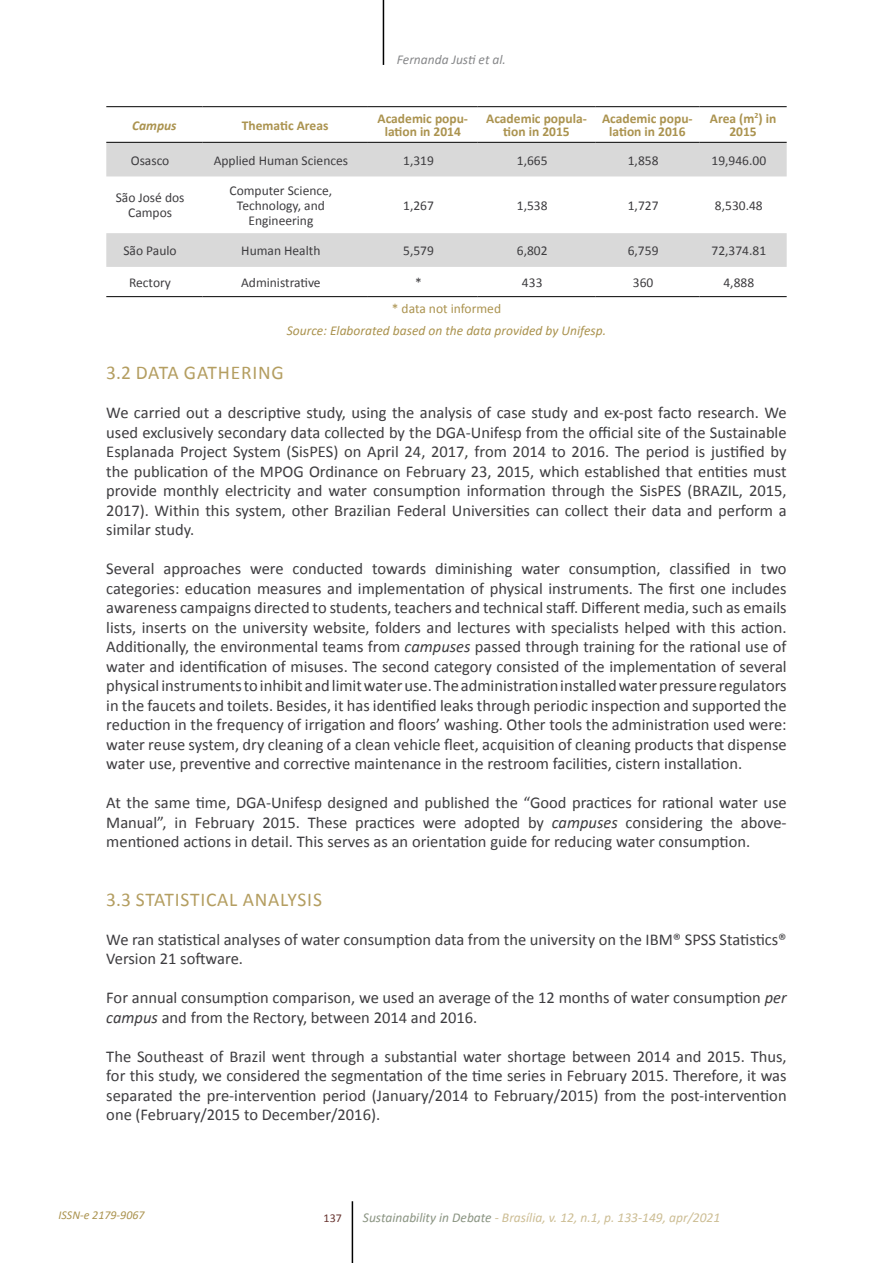
<style>
.page{position:relative;width:893px;height:1263px;background:#fff}
.page>*{position:absolute;margin:0;border:0;box-sizing:border-box;transform-origin:0 0}
.t1{font:19.5px "Calibri";letter-spacing:.04em;color:#b49e61}
.t2{font:16.5px/19.5px "Calibri";color:#3e3d40;text-align:justify}
.t3{font:13.5px/15px "Calibri";color:#3e3d40;text-align:center}
.t4{font:700 13.5px/13.5px "Calibri";color:#ab934f;text-align:center}
.t5{font:italic 13.5px "Calibri";color:#cdbe95}
.t6{font:italic 13.5px "Calibri";color:#ab934f}
.t7{font:italic 13.5px "Calibri";color:#87888a}
.t8{font:13.5px "Calibri";color:#ab934f}
.t9{font:italic 700 13.5px "Calibri";color:#ab934f}
.t10{font:italic 12px "Calibri";color:#ab934f}
.t11{font:12px "Calibri";color:#673430}
.s1{font-style:italic}
.s2{color:#8b9583}
</style>
<div class="page">
<hr style="left:383px;top:0;width:1px;height:65px;background:#000">
<hr style="left:352px;top:1201px;width:1px;height:62px;background:#000">
<svg style="left:106px;top:143px;width:681px;height:124px;fill:#d9d9d9"></svg>
<hr style="left:106px;top:106px;width:96px;height:1px;background:#000">
<hr style="left:202px;top:106px;width:166px;height:1px;background:#000">
<hr style="left:368px;top:106px;width:110px;height:1px;background:#000">
<hr style="left:478px;top:106px;width:117px;height:1px;background:#000">
<hr style="left:595px;top:106px;width:104px;height:1px;background:#000">
<hr style="left:699px;top:106px;width:88px;height:1px;background:#000">
<hr style="left:106px;top:142px;width:96px;height:1px;background:#000">
<hr style="left:202px;top:142px;width:166px;height:1px;background:#000">
<hr style="left:368px;top:142px;width:110px;height:1px;background:#000">
<hr style="left:478px;top:142px;width:117px;height:1px;background:#000">
<hr style="left:595px;top:142px;width:104px;height:1px;background:#000">
<hr style="left:699px;top:142px;width:88px;height:1px;background:#000">
<hr style="left:106px;top:296px;width:96px;height:1px;background:#000">
<hr style="left:202px;top:296px;width:166px;height:1px;background:#000">
<hr style="left:368px;top:296px;width:110px;height:1px;background:#000">
<hr style="left:478px;top:296px;width:117px;height:1px;background:#000">
<hr style="left:595px;top:296px;width:104px;height:1px;background:#000">
<hr style="left:699px;top:296px;width:88px;height:1px;background:#000">
<p class="t7" style="left:397px;top:51px;width:111px">Fernanda Justi et al.</p>
<p class="t9" style="left:132px;top:116px;width:46px">Campus</p>
<p class="t4" style="left:242px;top:118px;width:88px">Thematic Areas</p>
<p class="t4" style="left:378px;top:111px;width:92px">Academic popu&shy;lation in 2014</p>
<p class="t4" style="left:486px;top:111px;width:102px">Academic popula&shy;tion in 2015</p>
<p class="t4" style="left:602px;top:111px;width:92px">Academic popu&shy;lation in 2016</p>
<p class="t4" style="left:710px;top:111px;width:68px">Area (m<sup>2</sup>) in<br>2015</p>
<p class="t3" style="left:131px;top:153px;width:40px">Osasco</p>
<p class="t3" style="left:214px;top:153px;width:136px">Applied Human Sciences</p>
<p class="t3" style="left:403px;top:153px;width:32px">1,319</p>
<p class="t3" style="left:517px;top:153px;width:32px">1,665</p>
<p class="t3" style="left:628px;top:153px;width:32px">1,858</p>
<p class="t3" style="left:711px;top:153px;width:56px">19,946.00</p>
<p class="t3" style="left:116px;top:190px;width:70px">São José dos<br>Campos</p>
<p class="t3" style="left:230px;top:183px;width:104px">Computer Science,<br>Technology, and<br>Engineering</p>
<p class="t3" style="left:403px;top:198px;width:32px">1,267</p>
<p class="t3" style="left:517px;top:198px;width:32px">1,538</p>
<p class="t3" style="left:628px;top:198px;width:32px">1,727</p>
<p class="t3" style="left:715px;top:198px;width:49px">8,530.48</p>
<p class="t3" style="left:123px;top:243px;width:55px">São Paulo</p>
<p class="t3" style="left:241px;top:243px;width:81px">Human Health</p>
<p class="t3" style="left:403px;top:243px;width:32px">5,579</p>
<p class="t3" style="left:517px;top:243px;width:32px">6,802</p>
<p class="t3" style="left:628px;top:243px;width:32px">6,759</p>
<p class="t3" style="left:711px;top:243px;width:56px">72,374.81</p>
<p class="t3" style="left:129px;top:275px;width:43px">Rectory</p>
<p class="t3" style="left:241px;top:275px;width:81px">Administrative</p>
<p class="t3" style="left:415px;top:275px;width:8px">*</p>
<p class="t3" style="left:522px;top:275px;width:22px">433</p>
<p class="t3" style="left:633px;top:275px;width:22px">360</p>
<p class="t3" style="left:723px;top:275px;width:32px">4,888</p>
<p class="t8" style="left:392px;top:300px;width:111px">* data not informed</p>
<p class="t6" style="left:287px;top:321px;width:321px">Source: Elaborated based on the data provided by Unifesp.</p>
<p class="t1" style="left:106px;top:361px;width:179px">3.2 DATA GATHERING</p>
<p class="t2" style="left:106px;top:403px;width:682px">We carried out a descriptive study, using the analysis of case study and ex-post facto research. We used exclusively secondary data collected by the DGA-Unifesp from the official site of the Sustainable Esplanada Project System (SisPES) on April 24, 2017, from 2014 to 2016. The period is justified by the publication of the MPOG Ordinance on February 23, 2015, which established that entities must provide monthly electricity and water consumption information through the SisPES (BRAZIL, 2015, 2017). Within this system, other Brazilian Federal Universities can collect their data and perform a similar study.</p>
<p class="t2" style="left:106px;top:559px;width:682px">Several approaches were conducted towards diminishing water consumption, classified in two categories: education measures and implementation of physical instruments. The first one includes awareness campaigns directed to students, teachers and technical staff. Different media, such as emails lists, inserts on the university website, folders and lectures with specialists helped with this action.<br>Additionally, the environmental teams from <span class="s1">campuses</span> passed through training for the rational use of water and identification of misuses. The second category consisted of the implementation of several physical instruments to inhibit and limit water use. The administration installed water pressure regulators in the faucets and toilets. Besides, it has identified leaks through periodic inspection and supported the reduction in the frequency of irrigation and floors’ washing. Other tools the administration used were: water reuse system, dry cleaning of a clean vehicle fleet, acquisition of cleaning products that dispense water use, preventive and corrective maintenance in the restroom facilities, cistern installation.</p>
<p class="t2" style="left:106px;top:793px;width:682px">At the same time, DGA-Unifesp designed and published the “Good practices for rational water use Manual”, in February 2015. These practices were adopted by <span class="s1">campuses</span> considering the above&shy;mentioned actions in detail. This serves as an orientation guide for reducing water consumption.</p>
<p class="t1" style="left:106px;top:887px;width:217px">3.3 STATISTICAL ANALYSIS</p>
<p class="t2" style="left:106px;top:930px;width:682px">We ran statistical analyses of water consumption data from the university on the IBM® SPSS Statistics®<br>Version 21 software.</p>
<p class="t2" style="left:106px;top:988px;width:682px">For annual consumption comparison, we used an average of the 12 months of water consumption <span class="s1">per campus</span> and from the Rectory, between 2014 and 2016.</p>
<p class="t2" style="left:106px;top:1047px;width:682px">The Southeast of Brazil went through a substantial water shortage between 2014 and 2015. Thus, for this study, we considered the segmentation of the time series in February 2015. Therefore, it was separated the pre-intervention period (January/2014 to February/2015) from the post-intervention one (February/2015 to December/2016).</p>
<p class="t10" style="left:59px;top:1207px;width:88px">ISSN-e 2179-9067</p>
<p class="t5" style="left:363px;top:1208px;width:359px"><span class="s2">Sustainability in Debate</span> - Brasília, v. 12, n.1, p. 133-149, apr/2021</p>
<p class="t11" style="left:324px;top:1210px;width:20px">137</p>
</div>
